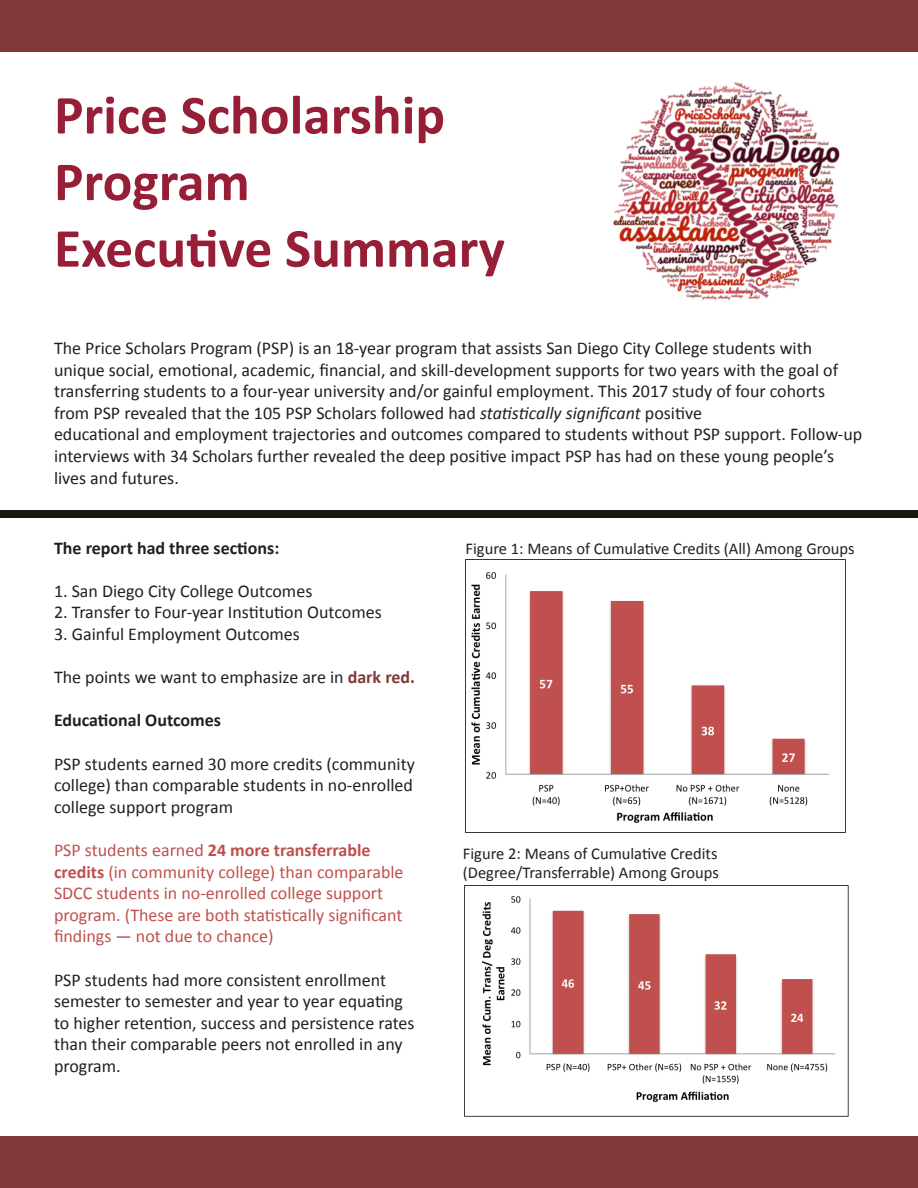
<style>
.page{position:relative;width:918px;height:1188px;background:#fff}
.page>*{position:absolute;margin:0;border:0;box-sizing:border-box;transform-origin:0 0}
.t1{font:700 55.5px "Calibri";color:#961e37}
.t2{font:18px/21.6px "Calibri";color:#231f20}
.t3{font:18px/21.6px "Calibri";color:#c0504d}
.t4{font:700 18px "Calibri";color:#231f20}
.t5{font:700 18px "Calibri";color:#c0504d}
.t6{font:16.5px "Calibri";color:#231f20}
.s1{font-style:italic}
.s2{font-weight:700;color:#813937}
.s3{font-weight:400}
.s4{font-weight:700}
</style>
<div class="page">
<div style="left:0;top:0;width:918px;height:52px;background:#813937"></div>
<img style="left:613px;top:82px;width:227px;height:219px">
<div style="left:0;top:1136px;width:918px;height:52px;background:#813937"></div>
<div style="left:0;top:510px;width:918px;height:8px;background:#161b10"></div>
<img style="left:464px;top:886px;width:384px;height:230px">
<img style="left:471px;top:572px;width:359px;height:252px">
<p class="t1" style="left:54px;top:80px;width:393px">Price Scholarship</p>
<p class="t1" style="left:54px;top:146px;width:197px">Program</p>
<p class="t1" style="left:54px;top:213px;width:452px">Executive Summary</p>
<p class="t2" style="left:54px;top:337px;width:786px">The Price Scholars Program (PSP) is an 18-year program that assists San Diego City College students with unique social, emotional, academic, financial, and skill-development supports for two years with the goal of transferring students to a four-year university and/or gainful employment. This 2017 study of four cohorts from PSP revealed that the 105 PSP Scholars followed had <span class="s1">statistically significant</span> positive</p>
<p class="t2" style="left:54px;top:424px;width:810px">educational and employment trajectories and outcomes compared to students without PSP support. Follow-up interviews with 34 Scholars further revealed the deep positive impact PSP has had on these young people’s lives and futures.</p>
<p class="t4" style="left:54px;top:536px;width:227px">The report had three sections:</p>
<p class="t2" style="left:54px;top:580px;width:260px">1. San Diego City College Outcomes</p>
<p class="t2" style="left:54px;top:602px;width:329px">2. Transfer to Four-year Institution Outcomes</p>
<p class="t2" style="left:54px;top:623px;width:247px">3. Gainful Employment Outcomes</p>
<p class="t2" style="left:54px;top:666px;width:363px">The points we want to emphasize are in <span class="s2">dark red.</span></p>
<p class="t4" style="left:54px;top:709px;width:169px">Educational Outcomes</p>
<p class="t2" style="left:54px;top:753px;width:362px;text-align:justify">PSP students earned 30 more credits (community college) than comparable students in no-enrolled college support program</p>
<p class="t5" style="left:54px;top:838px;width:318px"><span class="s3">PSP students earned</span> 24 more transferrable</p>
<p class="t3" style="left:54px;top:861px;width:351px"><span class="s4">credits</span> (in community college) than comparable<br>SDCC students in no-enrolled college support</p>
<p class="t3" style="left:54px;top:904px;width:350px">program. (These are both statistically significant findings — not due to chance)</p>
<p class="t2" style="left:54px;top:969px;width:362px">PSP students had more consistent enrollment semester to semester and year to year equating to higher retention, success and persistence rates than their comparable peers not enrolled in any program.</p>
<p class="t6" style="left:466px;top:538px;width:391px">Figure 1: Means of Cumulative Credits (All) Among Groups</p>
<p class="t6" style="left:463px;top:843px;width:256px">Figure 2: Means of Cumulative Credits</p>
<p class="t6" style="left:463px;top:863px;width:257px">(Degree/Transferrable) Among Groups</p>
</div>
